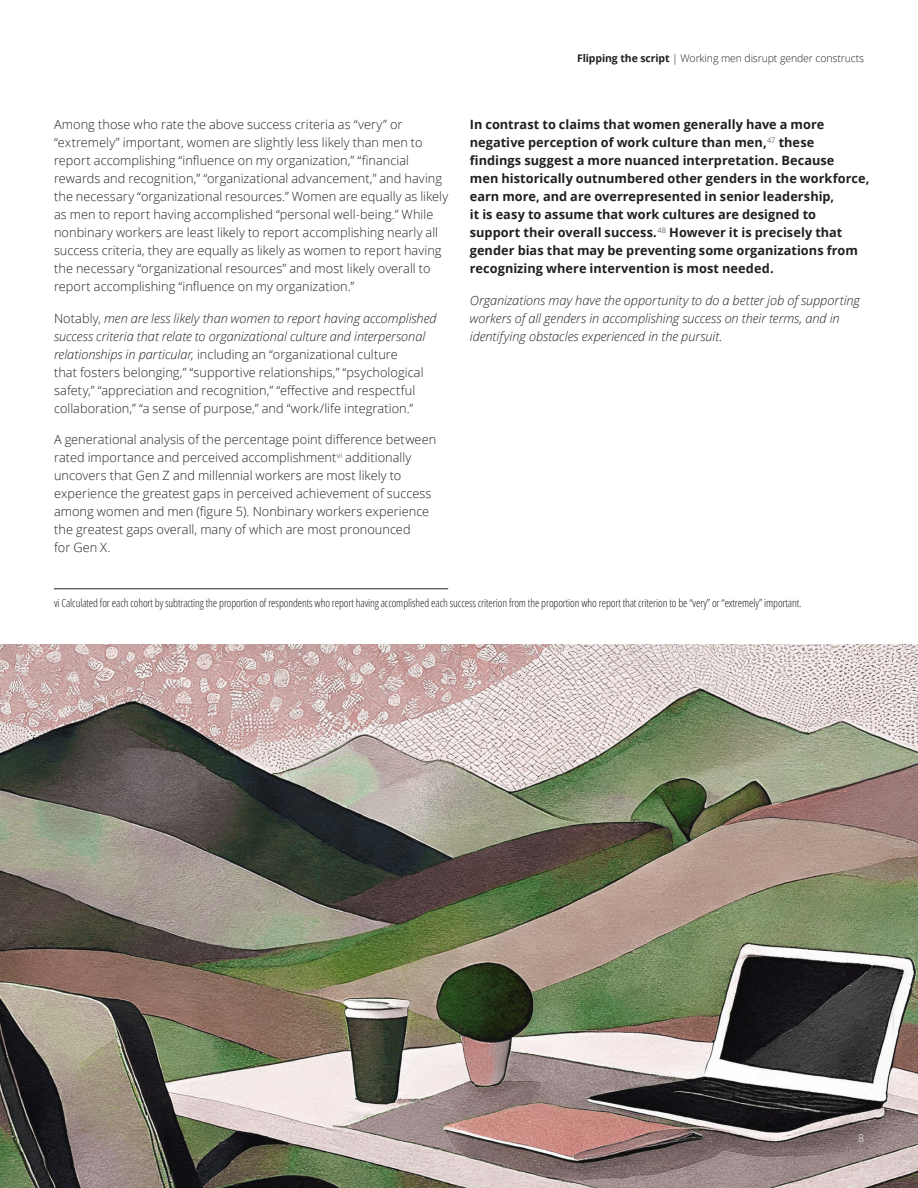
<style>
.page{position:relative;width:918px;height:1188px;background:#fff}
.page>*{position:absolute;margin:0;border:0;box-sizing:border-box;transform-origin:0 0}
.Folio__7_9_5pt{font:300 12.75px/18px "Open Sans";letter-spacing:.005em;color:#231f20}
.Folio__7_9_5pt-2{font:700 12.75px/18px "Open Sans";color:#231f20}
.Folio__7_9_5pt-3{font:italic 300 12.75px/18px "Open Sans";color:#231f20}
.Folio__7_9_5pt-4{font:300 condensed 11.25px "Open Sans";letter-spacing:-.01em;color:#231f20}
.t1{font:300 10.5px "Open Sans";letter-spacing:-.01em;color:#231f20}
.Body_copy__8_5_12pt{font:300 10.5px "Open Sans";color:#fff}
.s1{font-weight:700}
.s2{font-style:italic}
</style>
<div class="page">
<img style="left:0;top:644px;width:918px;height:544px">
<hr style="left:54px;top:589px;width:394px;height:1px;background:#231f20">
<p class="t1" style="left:577px;top:51px;width:288px"><span class="s1">Flipping the script</span> | Working men disrupt gender constructs</p>
<p class="Folio__7_9_5pt" style="left:54px;top:115px;width:396px">Among those who rate the above success criteria as “very” or “extremely” important, women are slightly less likely than men to report accomplishing “influence on my organization,” “financial rewards and recognition,” “organizational advancement,” and having the necessary “organizational resources.” Women are equally as likely as men to report having accomplished “personal well-being.” While nonbinary workers are least likely to report accomplishing nearly all success criteria, they are equally as likely as women to report having the necessary “organizational resources” and most likely overall to report accomplishing “influence on my organization.”</p>
<p class="Folio__7_9_5pt" style="left:54px;top:309px;width:384px">Notably, <span class="s2">men are less likely than women to report having accomplished success criteria that relate to organizational culture and interpersonal relationships in particular,</span> including an “organizational culture<br>that fosters belonging,” “supportive relationships,” “psychological safety,” “appreciation and recognition,” “effective and respectful collaboration,” “a sense of purpose,” and “work/life integration.”</p>
<p class="Folio__7_9_5pt" style="left:54px;top:430px;width:384px">A generational analysis of the percentage point difference between rated importance and perceived accomplishment<sup>vi</sup> additionally uncovers that Gen Z and millennial workers are most likely to experience the greatest gaps in perceived achievement of success among women and men (figure 5). Nonbinary workers experience the greatest gaps overall, many of which are most pronounced<br>for Gen X.</p>
<p class="Folio__7_9_5pt-2" style="left:470px;top:115px;width:401px">In contrast to claims that women generally have a more negative perception of work culture than men,<sup>47</sup> these<br>findings suggest a more nuanced interpretation. Because<br>men historically outnumbered other genders in the workforce, earn more, and are overrepresented in senior leadership,<br>it is easy to assume that work cultures are designed to support their overall success.<sup>48</sup> However it is precisely that gender bias that may be preventing some organizations from recognizing where intervention is most needed.</p>
<p class="Folio__7_9_5pt-3" style="left:470px;top:291px;width:392px">Organizations may have the opportunity to do a better job of supporting workers of all genders in accomplishing success on their terms, and in identifying obstacles experienced in the pursuit.</p>
<p class="Folio__7_9_5pt-4" style="left:54px;top:595px;width:749px">vi Calculated for each cohort by subtracting the proportion of respondents who report having accomplished each success criterion from the proportion who report that criterion to be “very” or “extremely” important.</p>
<p class="Body_copy__8_5_12pt" style="left:858px;top:1131px;width:7px">8</p>
</div>
